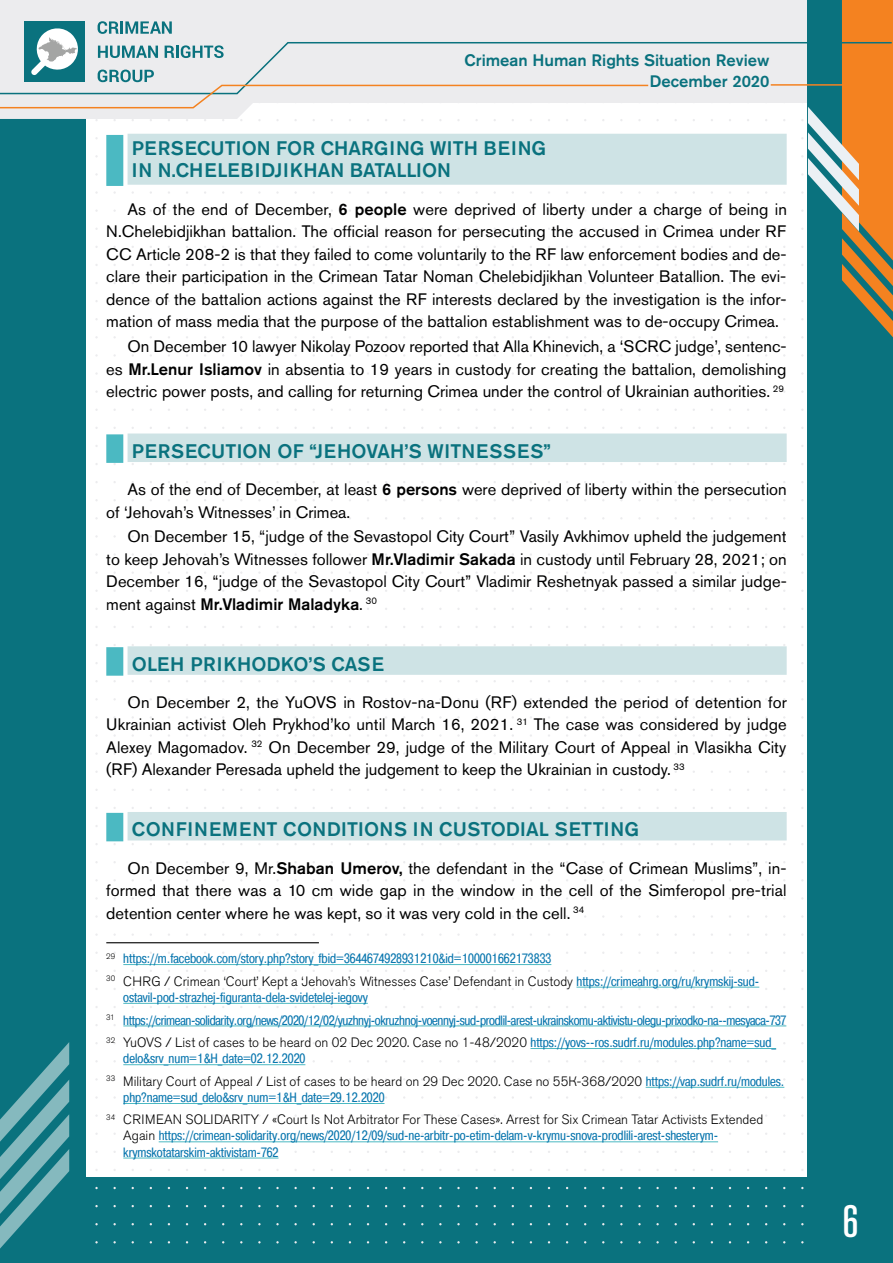
<style>
.page{position:relative;width:893px;height:1263px;background:#fff}
.page>*{position:absolute;margin:0;border:0;box-sizing:border-box;transform-origin:0 0}
.t1{font:500 condensed 45px "Akzidenz Grotesk Pro";color:#fff}
.t2{font:500 19.5px/22.5px "Akzidenz Grotesk Pro";letter-spacing:.01em;color:#0a727e}
.t3{font:16.5px/22.5px "Akzidenz Grotesk Pro";color:#000;text-align:justify}
.t4{font:500 16.5px/20.7px "Akzidenz Grotesk Pro";color:#0a727e;text-align:right}
.t5{font:300 13.5px "Akzidenz Grotesk Pro";color:#000}
.t6{font:13.5px/16.2px "Pragmatica Cond C";color:#0976ae}
.t7{font:13.5px/22.6px "Pragmatica Cond C";letter-spacing:-.02em;color:#0976ae}
.s1{font-weight:500}
.s2{font-family:"Pragmatica Cond C";font-weight:400;color:#0976ae}
.s3{font-family:"Akzidenz Grotesk Pro";font-weight:300;color:#000}
</style>
<div class="page">
<div style="left:0;top:1178px;width:893px;height:85px;background:#0a727e"></div>
<div style="left:0;top:0;width:85px;height:1263px;background:#0a727e"></div>
<svg style="left:0;top:0;width:808px;height:119px;fill:#ececee"></svg>
<div style="left:808px;top:0;width:85px;height:1262px;background:#0a727e"></div>
<svg style="left:842px;top:0;width:51px;height:338px"></svg>
<svg style="left:801px;top:101px;width:58px;height:130px"></svg>
<svg style="left:0;top:1042px;width:69px;height:206px"></svg>
<div style="left:24px;top:21px;width:61px;height:61px;background:#0a727e"></div>
<svg style="left:38px;top:28px;width:39px;height:13px"></svg>
<svg style="left:0;top:41px;width:893px;height:54px;background:#d3d7d3"></svg>
<svg style="left:0;top:83px;width:650px;height:26px;background:#eae5e1"></svg>
<hr style="left:771px;top:84px;width:122px;height:2px;background:#f48220">
<svg style="left:98px;top:21px;width:21px;height:13px"></svg>
<svg style="left:121px;top:21px;width:17px;height:13px"></svg>
<svg style="left:140px;top:21px;width:21px;height:13px"></svg>
<svg style="left:98px;top:46px;width:22px;height:12px"></svg>
<svg style="left:122px;top:46px;width:13px;height:12px"></svg>
<svg style="left:136px;top:46px;width:22px;height:12px"></svg>
<svg style="left:162px;top:21px;width:10px;height:13px"></svg>
<svg style="left:165px;top:46px;width:9px;height:12px"></svg>
<svg style="left:176px;top:45px;width:14px;height:13px"></svg>
<svg style="left:193px;top:46px;width:20px;height:12px"></svg>
<svg style="left:214px;top:45px;width:10px;height:13px"></svg>
<svg style="left:98px;top:65px;width:21px;height:20px"></svg>
<svg style="left:120px;top:65px;width:13px;height:20px"></svg>
<svg style="left:133px;top:65px;width:21px;height:20px"></svg>
<div style="left:128px;top:134px;width:659px;height:51px;background:#cee3e5"></div>
<div style="left:106px;top:135px;width:17px;height:51px;background:#4bb9c2"></div>
<div style="left:128px;top:433px;width:659px;height:29px;background:#cee3e5"></div>
<div style="left:106px;top:434px;width:17px;height:29px;background:#4bb9c2"></div>
<div style="left:128px;top:646px;width:659px;height:29px;background:#cee3e5"></div>
<div style="left:106px;top:647px;width:17px;height:29px;background:#4bb9c2"></div>
<div style="left:128px;top:812px;width:659px;height:28px;background:#cee3e5"></div>
<div style="left:106px;top:813px;width:17px;height:28px;background:#4bb9c2"></div>
<hr style="left:106px;top:942px;width:213px;height:1px;background:#000">
<hr style="left:123px;top:964px;width:428px;height:1px;background:#4bb9c2">
<hr style="left:576px;top:987px;width:183px;height:1px;background:#4bb9c2">
<hr style="left:123px;top:1003px;width:245px;height:1px;background:#4bb9c2">
<hr style="left:123px;top:1025px;width:663px;height:1px;background:#4bb9c2">
<hr style="left:530px;top:1048px;width:246px;height:1px;background:#4bb9c2">
<hr style="left:123px;top:1064px;width:182px;height:1px;background:#4bb9c2">
<hr style="left:646px;top:1087px;width:138px;height:1px;background:#4bb9c2">
<hr style="left:123px;top:1103px;width:261px;height:1px;background:#4bb9c2">
<hr style="left:159px;top:1141px;width:559px;height:1px;background:#4bb9c2">
<hr style="left:123px;top:1158px;width:156px;height:1px;background:#4bb9c2">
<p class="t4" style="left:464px;top:49px;width:306px">Crimean Human Rights Situation Review<br>December 2020</p>
<p class="t2" style="left:132px;top:137px;width:416px">PERSECUTION FOR CHARGING WITH BEING<br>IN N.CHELEBIDJIKHAN BATALLION</p>
<p class="t3" style="left:106px;top:198px;width:682px;text-indent:21px">As of the end of December, <span class="s1">6 people</span> were deprived of liberty under a charge of being in N.Chelebidjikhan battalion. The official reason for persecuting the accused in Crimea under RF CC Article 208-2 is that they failed to come voluntarily to the RF law enforcement bodies and de&shy;clare their participation in the Crimean Tatar Noman Chelebidjikhan Volunteer Batallion. The evi&shy;dence of the battalion actions against the RF interests declared by the investigation is the infor&shy;mation of mass media that the purpose of the battalion establishment was to de-occupy Crimea.</p>
<p class="t3" style="left:106px;top:335px;width:682px;text-indent:21px">On December 10 lawyer Nikolay Pozoov reported that Alla Khinevich, a ‘SCRC judge’, sentenc&shy;es <span class="s1">Mr.Lenur Isliamov</span> in absentia to 19 years in custody for creating the battalion, demolishing electric power posts, and calling for returning Crimea under the control of Ukrainian authorities. <sup>29</sup></p>
<p class="t2" style="left:132px;top:439px;width:420px">PERSECUTION OF “JEHOVAH’S WITNESSES”</p>
<p class="t3" style="left:106px;top:478px;width:682px;text-indent:21px">As of the end of December, at least <span class="s1">6 persons</span> were deprived of liberty within the persecution of ‘Jehovah’s Witnesses’ in Crimea.</p>
<p class="t3" style="left:106px;top:525px;width:682px;text-indent:21px">On December 15, “judge of the Sevastopol City Court” Vasily Avkhimov upheld the judgement to keep Jehovah’s Witnesses follower <span class="s1">Mr.Vladimir Sakada</span> in custody until February 28, 2021; on December 16, “judge of the Sevastopol City Court” Vladimir Reshetnyak passed a similar judge&shy;ment against <span class="s1">Mr.Vladimir Maladyka</span>. <sup>30</sup></p>
<p class="t2" style="left:132px;top:652px;width:253px">OLEH PRIKHODKO’S CASE</p>
<p class="t3" style="left:106px;top:691px;width:682px;text-indent:21px">On December 2, the YuOVS in Rostov-na-Donu (RF) extended the period of detention for Ukrainian activist Oleh Prykhod’ko until March 16, 2021. <sup>31</sup> The case was considered by judge Alexey Magomadov. <sup>32</sup> On December 29, judge of the Military Court of Appeal in Vlasikha City (RF) Alexander Peresada upheld the judgement to keep the Ukrainian in custody. <sup>33</sup></p>
<p class="t2" style="left:132px;top:818px;width:509px">CONFINEMENT CONDITIONS IN CUSTODIAL SETTING</p>
<p class="t3" style="left:106px;top:856px;width:682px;text-indent:21px">On December 9, Mr.<span class="s1">Shaban Umerov,</span> the defendant in the “Case of Crimean Muslims”, in&shy;formed that there was a 10 cm wide gap in the window in the cell of the Simferopol pre-trial detention center where he was kept, so it was very cold in the cell. <sup>34</sup></p>
<p class="t6" style="left:106px;top:950px;width:447px"><sup>29</sup> https://m.facebook.com/story.php?story_fbid=3644674928931210&amp;id=100001662173833</p>
<p class="t5" style="left:106px;top:972px;width:654px"><sup>30</sup> CHRG / Crimean ‘Court’ Kept a ‘Jehovah’s Witnesses Case’ Defendant in Custody <span class="s2">https://crimeahrg.org/ru/krymskij-sud-</span></p>
<p class="t7" style="left:106px;top:986px;width:682px;text-indent:17px">ostavil-pod-strazhej-figuranta-dela-svidetelej-iegovy<br><sup>31</sup> https://crimean-solidarity.org/news/2020/12/02/yuzhnyj-okruzhnoj-voennyj-sud-prodlil-arest-ukrainskomu-aktivistu-olegu-prixodko-na--mesyaca-737</p>
<p class="t5" style="left:106px;top:1034px;width:671px"><sup>32</sup> YuOVS / List of cases to be heard on 02 Dec 2020. Case no 1-48/2020 <span class="s2">https://yovs--ros.sudrf.ru/modules.php?name=sud_</span></p>
<p class="t6" style="left:123px;top:1050px;width:184px">delo&amp;srv_num=1&amp;H_date=02.12.2020</p>
<p class="t5" style="left:106px;top:1072px;width:679px"><sup>33</sup> Military Court of Appeal / List of cases to be heard on 29 Dec 2020. Case no 55К-368/2020 <span class="s2">https://vap.sudrf.ru/modules.</span></p>
<p class="t6" style="left:123px;top:1089px;width:263px">php?name=sud_delo&amp;srv_num=1&amp;H_date=29.12.2020</p>
<p class="t5" style="left:106px;top:1111px;width:658px"><sup>34</sup> CRIMEAN SOLIDARITY / «Court Is Not Arbitrator For These Cases». Arrest for Six Crimean Tatar Activists Extended</p>
<p class="t6" style="left:123px;top:1128px;width:596px"><span class="s3">Again</span> https://crimean-solidarity.org/news/2020/12/09/sud-ne-arbitr-po-etim-delam-v-krymu-snova-prodlili-arest-shesterym&shy;krymskotatarskim-aktivistam-762</p>
<h1 class="t1" style="left:842px;top:1192px;width:17px">6</h1>
</div>
